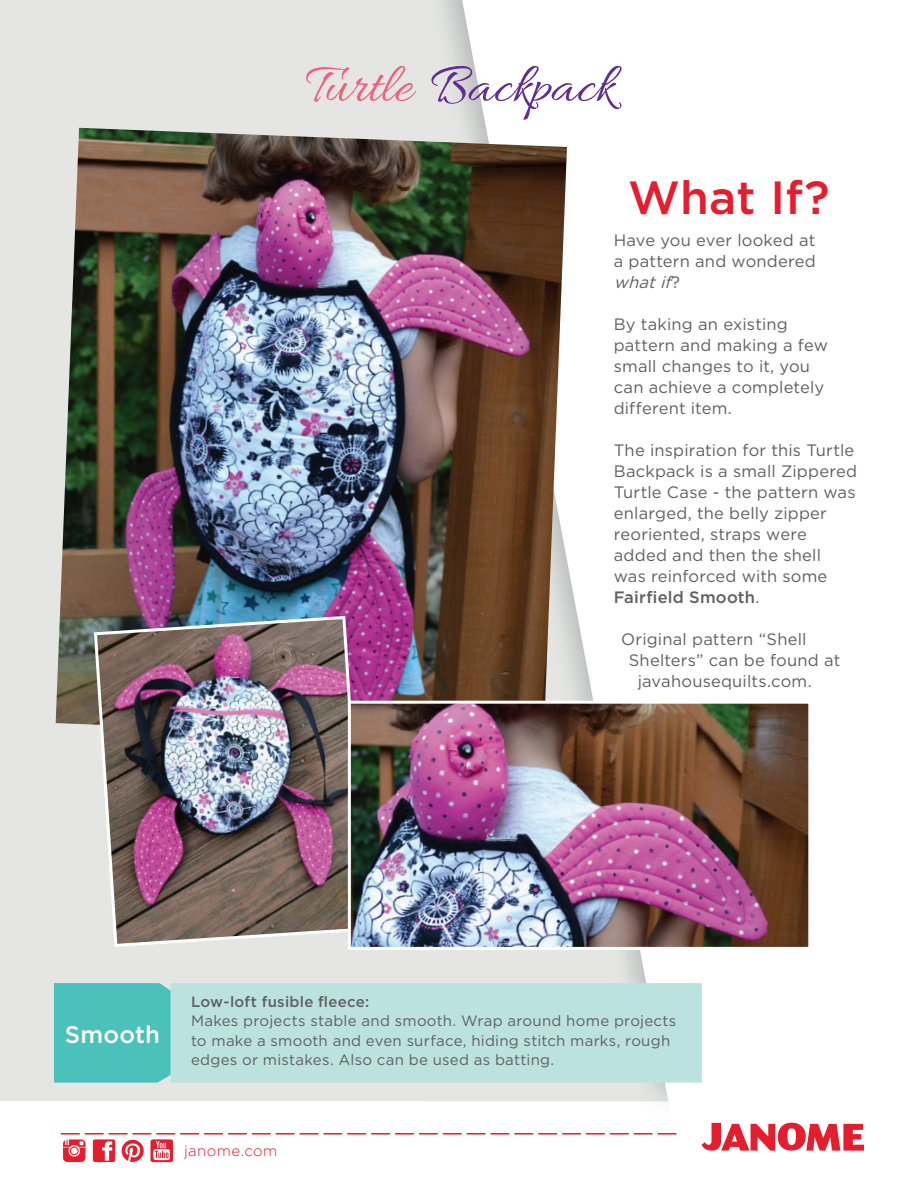
<style>
.page{position:relative;width:918px;height:1188px;background:#fff}
.page>*{position:absolute;margin:0;border:0;box-sizing:border-box;transform-origin:0 0}
.t1{font:57px "Allura";color:#612d91}
.t2{font:500 46.5px "Gotham HTF";letter-spacing:.005em;color:#e41d2f}
.t3{font:500 24px "Gotham HTF";letter-spacing:.01em;color:#fff}
.t4{font:16.5px/21px "Gotham HTF";letter-spacing:.01em;color:#5f5f62}
.t5{font:15px/19.5px "Gotham HTF";letter-spacing:.015em;color:#5f5f62}
.t6{font:500 15px "Gotham HTF";letter-spacing:.015em;color:#5f5f62}
.t7{font:300 15px "Gotham";letter-spacing:.025em;color:#e41d2f}
.s1{color:#f0617c}
.s2{font-style:italic}
.s3{font-weight:500}
</style>
<div class="page">
<svg style="left:702px;top:1123px;width:162px;height:28px"></svg>
<svg style="left:61px;top:1133px;width:615px;height:29px"></svg>
<div style="left:0;top:0;width:918px;height:1101px;background:#e5e6e4"></div>
<div style="left:460px;top:0;width:458px;height:1102px;background:#fff"></div>
<img style="left:56px;top:128px;width:511px;height:597px">
<img style="left:92px;top:614px;width:275px;height:333px">
<img style="left:352px;top:705px;width:455px;height:241px">
<div style="left:348px;top:701px;width:463px;height:249px;border:3px solid #fff"></div>
<div style="left:54px;top:983px;width:117px;height:100px;background:#4ac1ba"></div>
<div style="left:171px;top:983px;width:531px;height:100px;background:#bce2e0"></div>
<h1 class="t1" style="left:305px;top:54px;width:311px"><span class="s1">Turtle</span> Backpack</h1>
<h2 class="t2" style="left:628px;top:171px;width:203px">What If?</h2>
<p class="t4" style="left:614px;top:229px;width:204px;text-align:justify">Have you ever looked at a pattern and wondered <span class="s2">whatif</span>?</p>
<p class="t4" style="left:614px;top:313px;width:216px">By taking an existing pattern and making a few small changes to it, you can achieve a completely different item.</p>
<p class="t4" style="left:614px;top:439px;width:245px">The inspiration for this Turtle<br>Backpack is a small Zippered<br>Turtle Case - the pattern was enlarged, the belly zipper reoriented, straps were added and then the shell was reinforced with some<br><span class="s3">Fairfield Smooth</span>.</p>
<p class="t4" style="left:621px;top:628px;width:187px">Original pattern “Shell</p>
<p class="t4" style="left:629px;top:649px;width:213px">Shelters” can be found at</p>
<p class="t4" style="left:638px;top:670px;width:176px">javahousequilts.com.</p>
<h3 class="t3" style="left:65px;top:1021px;width:97px">Smooth</h3>
<p class="t6" style="left:191px;top:993px;width:180px">Low-loft fusible fleece:</p>
<p class="t5" style="left:191px;top:1011px;width:487px">Makes projects stable and smooth. Wrap around home projects to make a smooth and even surface, hiding stitch marks, rough edges or mistakes. Also can be used as batting.</p>
<p class="t7" style="left:184px;top:1143px;width:95px">janome.com</p>
</div>
